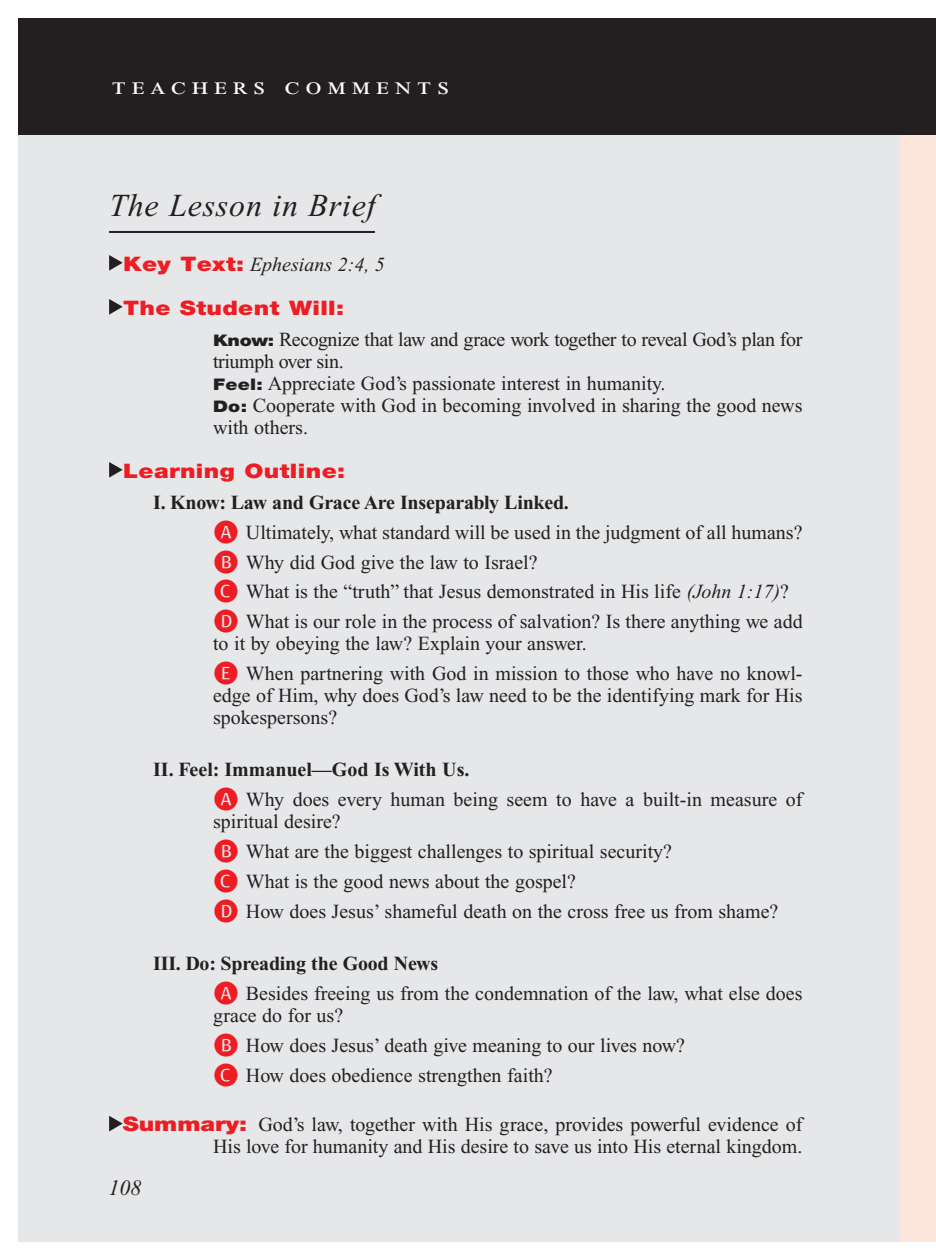
<style>
.page{position:relative;width:936px;height:1260px;background:#fff}
.page>*{position:absolute;margin:0;border:0;box-sizing:border-box;transform-origin:0 0}
.Main_Head_Teachers_C{font:italic 32px "Times New Roman PS Std";letter-spacing:.025em;color:#231f20}
.t1{font:24px "Times New Roman PS Std";letter-spacing:.2em;color:#fff;scale:1.2 1}
.PageNumbers{font:italic 22px "Times New Roman PS Std";color:#231f20}
.Bulleted_Points1{font:20px/22px "Times New Roman PS Std";color:#231f20}
.I_Have_to_Teach_Tomo{font:20px/22px "Times New Roman PS Std";color:#231f20;text-align:right}
.Objectives_Body_Text{font:20px/22px "Times New Roman PS Std";color:#231f20}
.Roman_Numeral_Sub_He{font:700 20px "Times New Roman PS Std";letter-spacing:-.01em;color:#231f20}
.Objectives_Body_Text-2{font:20px/22px "Times New Roman PS Std";letter-spacing:-.02em;color:#231f20}
.T_Aim_bodyXindent{font:italic 20px "Times New Roman PS Std";color:#231f20}
.Roman_Numeral_Sub_He-2{font:900 20px "Helvetica Neue LT Std";letter-spacing:.015em;color:#ee1d23;scale:1.2 1}
.T_Aim_bodyXindent-2{font:900 20px "Helvetica Neue LT Std";letter-spacing:.015em;color:#ee1d23;scale:1.2 1}
.s1{font-family:"Helvetica Neue LT Std";font-weight:900;font-style:normal;color:#ee1d23}
.s2{font-family:"Helvetica Neue LT Std";font-weight:900;font-size:16px}
.s3{font-style:italic}
.s4{font-family:"Helvetica Neue LT Std";font-weight:900;color:#ee1d23}
</style>
<div class="page">
<div style="left:900px;top:18px;width:36px;height:122px;background:#231f20"></div>
<div style="left:18px;top:18px;width:882px;height:122px;background:#231f20"></div>
<div style="left:900px;top:136px;width:36px;height:1106px;background:#fde7dc"></div>
<div style="left:18px;top:136px;width:882px;height:1106px;background:#e6e7e9"></div>
<hr style="left:109px;top:231px;width:266px;height:2px;background:#231f20">
<svg style="left:109px;top:255px;width:14px;height:16px"></svg>
<svg style="left:109px;top:299px;width:14px;height:16px"></svg>
<svg style="left:109px;top:462px;width:14px;height:16px"></svg>
<svg style="left:109px;top:1116px;width:14px;height:15px"></svg>
<p class="t1" style="left:112px;top:73px;width:283px">teachers comments</p>
<p class="Main_Head_Teachers_C" style="left:109px;top:188px;width:268px">The Lesson in Brief</p>
<p class="T_Aim_bodyXindent" style="left:123px;top:253px;width:263px"><span class="s1">Key Text:</span> Ephesians 2:4, 5</p>
<p class="T_Aim_bodyXindent-2" style="left:123px;top:296px;width:186px">The Student Will:</p>
<p class="Objectives_Body_Text-2" style="left:213px;top:328px;width:591px"><span class="s2">Know:</span> Recognize that law and grace work together to reveal God’s plan for triumph over sin.</p>
<p class="Objectives_Body_Text" style="left:213px;top:372px;width:454px"><span class="s2">Feel:</span> Appreciate God’s passionate interest in humanity.</p>
<p class="Objectives_Body_Text" style="left:213px;top:394px;width:591px"><span class="s2">Do:</span> Cooperate with God in becoming involved in sharing the good news with others.</p>
<p class="Roman_Numeral_Sub_He-2" style="left:123px;top:459px;width:187px">Learning Outline:</p>
<p class="Roman_Numeral_Sub_He" style="left:153px;top:491px;width:417px">I. Know: Law and Grace Are Inseparably Linked.</p>
<p class="Bulleted_Points1" style="left:246px;top:521px;width:558px">Ultimately, what standard will be used in the judgment of all humans?</p>
<p class="Bulleted_Points1" style="left:246px;top:551px;width:293px">Why did God give the law to Israel?</p>
<p class="Bulleted_Points1" style="left:246px;top:581px;width:545px">What is the “truth” that Jesus demonstrated in His life <span class="s3">(John 1:17)</span>?</p>
<p class="Bulleted_Points1" style="left:213px;top:611px;width:591px;text-indent:33px">What is our role in the process of salvation? Is there anything we add to it by obeying the law? Explain your answer.</p>
<p class="Bulleted_Points1" style="left:213px;top:663px;width:591px;text-align:justify;text-indent:33px">When partnering with God in mission to those who have no knowl&shy;edge of Him, why does God’s law need to be the identifying mark for His spokespersons?</p>
<p class="Roman_Numeral_Sub_He" style="left:153px;top:758px;width:318px">II. Feel: Immanuel—God Is With Us.</p>
<p class="Bulleted_Points1" style="left:213px;top:788px;width:591px;text-indent:33px">Why does every human being seem to have a built-in measure of spiritual desire?</p>
<p class="Bulleted_Points1" style="left:246px;top:840px;width:428px">What are the biggest challenges to spiritual security?</p>
<p class="Bulleted_Points1" style="left:246px;top:870px;width:332px">What is the good news about the gospel?</p>
<p class="Bulleted_Points1" style="left:246px;top:900px;width:534px">How does Jesus’ shameful death on the cross free us from shame?</p>
<p class="Roman_Numeral_Sub_He" style="left:153px;top:952px;width:287px">III. Do: Spreading the Good News</p>
<p class="Bulleted_Points1" style="left:213px;top:982px;width:591px;text-indent:33px">Besides freeing us from the condemnation of the law, what else does grace do for us?</p>
<p class="Bulleted_Points1" style="left:246px;top:1034px;width:441px">How does Jesus’ death give meaning to our lives now?</p>
<p class="Bulleted_Points1" style="left:246px;top:1064px;width:308px">How does obedience strengthen faith?</p>
<p class="I_Have_to_Teach_Tomo" style="left:123px;top:1114px;width:681px"><span class="s4">Summary:</span> God’s law, together with His grace, provides powerful evidence of<br>His love for humanity and His desire to save us into His eternal kingdom.</p>
<p class="PageNumbers" style="left:109px;top:1176px;width:34px">108</p>
</div>
